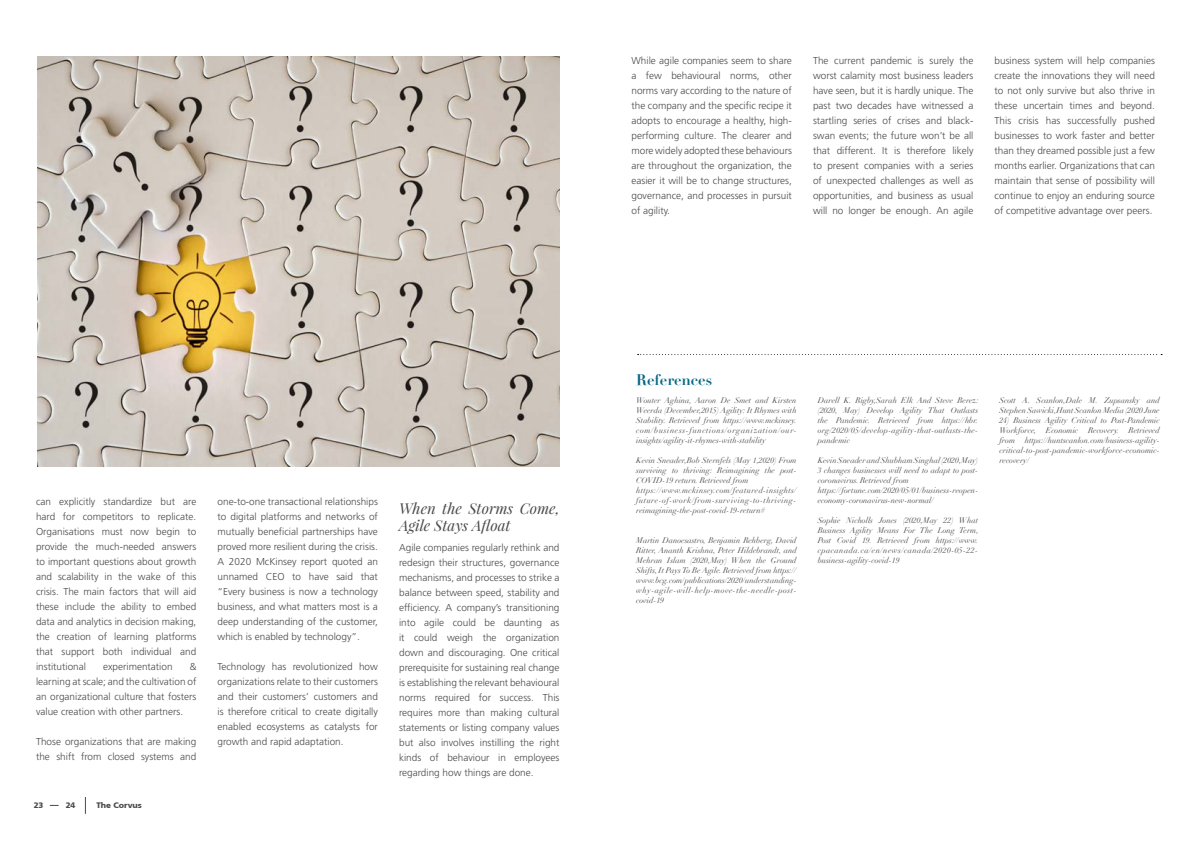
<style>
.page{position:relative;width:1191px;height:842px;background:#fff}
.page>*{position:absolute;margin:0;border:0;box-sizing:border-box;transform-origin:0 0}
.t1{font:italic 15px/17px "Playfair Display";color:#4a4a4a}
.t2{font:700 15px "Didot";color:#076987}
.t3{font:300 10px/15px "Frutiger 45";color:#4a4a4a;text-align:justify}
.t4{font:italic 8px/10px "Didot";color:#4a4a4a;text-align:justify}
.t5{font:900 8px "Frutiger CE";color:#4a4a4a}
</style>
<div class="page">
<svg style="left:637px;top:354px;width:525px;height:1px"></svg>
<img style="left:38px;top:56px;width:521px;height:410px">
<svg style="left:85px;top:797px;width:1px;height:17px"></svg>
<p class="t3" style="left:36px;top:494px;width:162px">can explicitly standardize but are hard for competitors to replicate.<br>Organisations must now begin to provide the much-needed answers to important questions about growth and scalability in the wake of this crisis. The main factors that will aid these include the ability to embed data and analytics in decision making, the creation of learning platforms that support both individual and institutional</p>
<p class="t3" style="left:103px;top:659px;width:71px">experimentation</p>
<p class="t3" style="left:36px;top:659px;width:162px;text-indent:154px">&amp; learning at scale; and the cultivation of an organizational culture that fosters value creation with other partners.</p>
<p class="t3" style="left:36px;top:734px;width:162px">Those organizations that are making the shift from closed systems and</p>
<p class="t5" style="left:34px;top:801px;width:11px">23</p>
<p class="t5" style="left:66px;top:801px;width:11px">24</p>
<p class="t5" style="left:96px;top:801px;width:47px">The Corvus</p>
<p class="t3" style="left:217px;top:494px;width:162px">one-to-one transactional relationships to digital platforms and networks of mutually beneficial partnerships have proved more resilient during the crisis.<br>A 2020 McKinsey report quoted an unnamed CEO to have said that “Every business is now a technology business, and what matters most is a deep understanding of the customer, which is enabled by technology”.</p>
<p class="t3" style="left:217px;top:659px;width:162px">Technology has revolutionized how organizations relate to their customers and their customers’ customers and is therefore critical to create digitally enabled ecosystems as catalysts for growth and rapid adaptation.</p>
<h1 class="t1" style="left:399px;top:500px;width:162px">When the Storms Come,<br>Agile Stays Afloat</h1>
<p class="t3" style="left:399px;top:540px;width:162px">Agile companies regularly rethink and redesign their structures, governance mechanisms, and processes to strike a balance between speed, stability and efficiency. A company’s transitioning into agile could be daunting as it could weigh the organization down and discouraging. One critical prerequisite for sustaining real change is establishing the relevant behavioural norms required for success. This requires more than making cultural statements or listing company values but also involves instilling the right kinds of behaviour in employees regarding how things are done.</p>
<p class="t3" style="left:631px;top:53px;width:162px">While agile companies seem to share a few behavioural norms, other norms vary according to the nature of the company and the specific recipe it adopts to encourage a healthy, high&shy;performing culture. The clearer and more widely adopted these behaviours are throughout the organization, the easier it will be to change structures, governance, and processes in pursuit of agility.</p>
<p class="t3" style="left:813px;top:53px;width:162px">The current pandemic is surely the worst calamity most business leaders have seen, but it is hardly unique. The past two decades have witnessed a startling series of crises and black&shy;swan events; the future won’t be all that different. It is therefore likely to present companies with a series of unexpected challenges as well as opportunities, and business as usual will no longer be enough. An agile</p>
<p class="t3" style="left:994px;top:53px;width:162px">business system will help companies create the innovations they will need to not only survive but also thrive in these uncertain times and beyond.<br>This crisis has successfully pushed businesses to work faster and better than they dreamed possible just a few months earlier. Organizations that can maintain that sense of possibility will continue to enjoy an enduring source of competitive advantage over peers.</p>
<h1 class="t2" style="left:636px;top:370px;width:77px">References</h1>
<p class="t4" style="left:636px;top:395px;width:162px">Wouter Aghina, Aaron De Smet and Kirsten Weerda (December,2015) Agility: It Rhymes with Stability. Retrieved from https://www.mckinsey. com/business-functions/organization/our&shy;insights/agility-it-rhymes-with-stability</p>
<p class="t4" style="left:636px;top:455px;width:162px;text-align:left">Kevin Sneader,Bob Sternfels (May 1,2020) From surviving to thriving: Reimagining the post-COVID-19 return. Retrieved from https://www.mckinsey.com/featured-insights/ future-of-work/from-surviving-to-thriving&shy;reimagining-the-post-covid-19-return#</p>
<p class="t4" style="left:636px;top:535px;width:162px">Martin Danoesastro, Benjamin Rehberg, David Ritter, Ananth Krishna, Peter Hildebrandt, and Mehran Islam (2020,May) When the Ground Shifts, It Pays To Be Agile. Retrieved from https:// www.bcg.com/publications/2020/understanding&shy;why-agile-will-help-move-the-needle-post&shy;covid-19</p>
<p class="t4" style="left:817px;top:395px;width:162px">Darell K. Rigby,Sarah Elk And Steve Berez: (2020, May) Develop Agility That Outlasts the Pandemic. Retrieved from https://hbr. org/2020/05/develop-agility-that-outlasts-the&shy;pandemic</p>
<p class="t4" style="left:817px;top:455px;width:162px;text-align:left">Kevin Sneader and Shubham Singhal (2020,May)<br>3 changes businesses will need to adapt to post&shy;coronavirus. Retrieved from https://fortune.com/2020/05/01/business-reopen&shy;economy-coronavirus-new-normal/</p>
<p class="t4" style="left:817px;top:515px;width:162px">Sophie Nicholls Jones (2020,May 22) What Business Agility Means For The Long Term, Post Covid 19. Retrieved from https://www. cpacanada.ca/en/news/canada/2020-05-22- business-agility-covid-19</p>
<p class="t4" style="left:999px;top:395px;width:162px">Scott A. Scanlon,Dale M. Zupsansky and<br>Stephen Sawicki,Hunt Scanlon Media (2020 June</p>
<p class="t4" style="left:999px;top:415px;width:162px">24) Business Agility Critical to Post-Pandemic Workforce, Economic Recovery. Retrieved from https://huntscanlon.com/business-agility&shy;critical-to-post-pandemic-workforce-economic&shy;recovery/</p>
</div>
